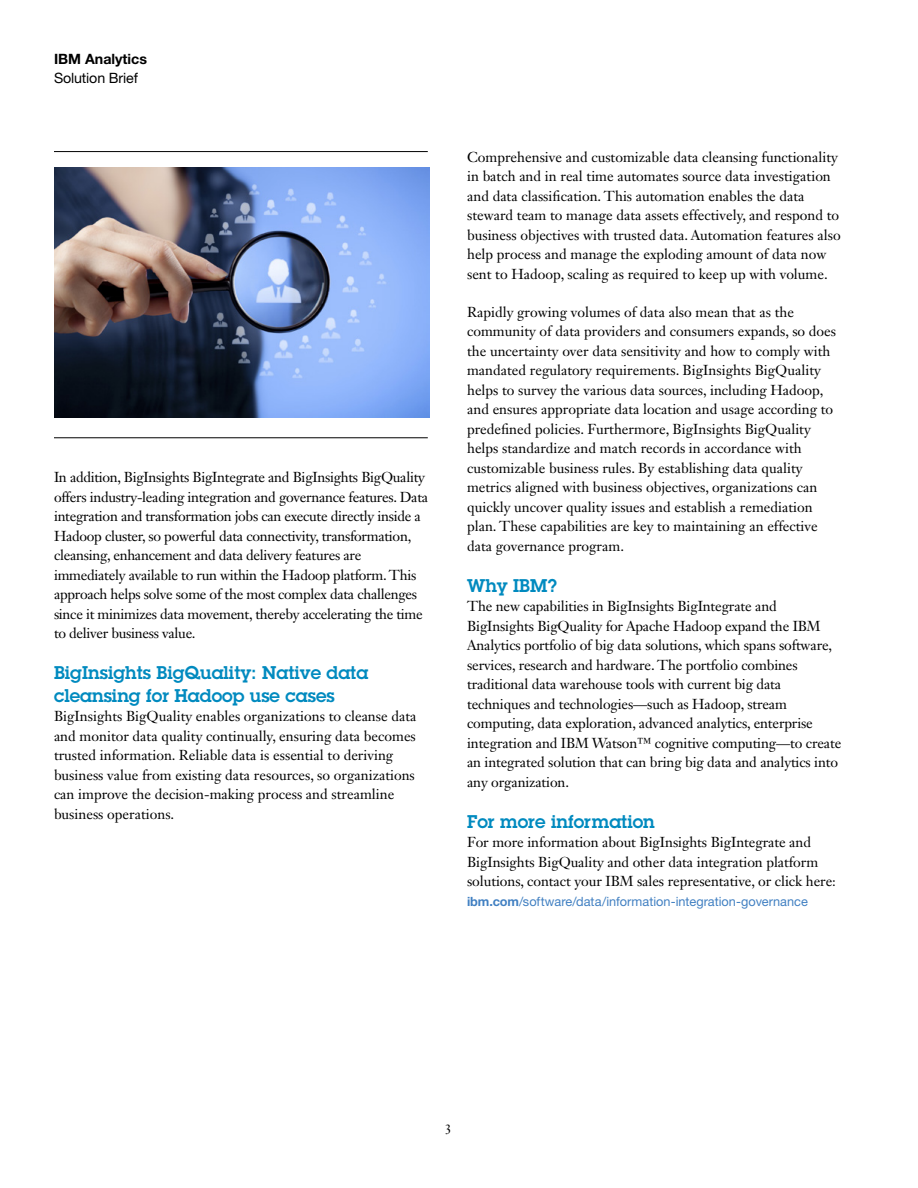
<style>
.page{position:relative;width:918px;height:1188px;background:#fff}
.page>*{position:absolute;margin:0;border:0;box-sizing:border-box;transform-origin:0 0}
.t1{font:600 18px/22.5px "Lubalin Graph Std";color:#008abf}
.t2{font:14.25px/19.5px "Janson Text LT Std";color:#000}
.t3{font:14.25px/19.5px "Janson Text LT Std";letter-spacing:-.02em;color:#000}
.t4{font:14.25px "Helvetica Neue LT Pro";letter-spacing:-.01em;color:#000}
.t5{font:700 14.25px "Helvetica Neue LT Pro";color:#000}
.t6{font:13.5px "Janson Text LT Std";color:#000}
.t7{font:12.75px "Helvetica Neue LT Pro";color:#4180c2}
.s1{font-weight:700}
</style>
<div class="page">
<hr style="left:54px;top:151px;width:374px;height:1px;background:#000">
<hr style="left:54px;top:437px;width:374px;height:1px;background:#000">
<img style="left:54px;top:167px;width:375px;height:251px">
<p class="t5" style="left:54px;top:50px;width:95px">IBM Analytics</p>
<p class="t4" style="left:54px;top:69px;width:85px">Solution Brief</p>
<p class="t3" style="left:54px;top:468px;width:376px">In addition, BigInsights BigIntegrate and BigInsights BigQuality offers industry-leading integration and governance features. Data integration and transformation jobs can execute directly inside a Hadoop cluster, so powerful data connectivity, transformation, cleansing, enhancement and data delivery features are immediately available to run within the Hadoop platform. This approach helps solve some of the most complex data challenges since it minimizes data movement, thereby accelerating the time to deliver business value.</p>
<p class="t1" style="left:54px;top:661px;width:316px">BigInsights BigQuality: Native data cleansing for Hadoop use cases</p>
<p class="t2" style="left:54px;top:706px;width:364px">BigInsights BigQuality enables organizations to cleanse data and monitor data quality continually, ensuring data becomes trusted information. Reliable data is essential to deriving business value from existing data resources, so organizations can improve the decision-making process and streamline business operations.</p>
<p class="t2" style="left:467px;top:147px;width:375px">Comprehensive and customizable data cleansing functionality in batch and in real time automates source data investigation and data classification. This automation enables the data steward team to manage data assets effectively, and respond to business objectives with trusted data. Automation features also help process and manage the exploding amount of data now sent to Hadoop, scaling as required to keep up with volume.</p>
<p class="t2" style="left:467px;top:302px;width:371px">Rapidly growing volumes of data also mean that as the community of data providers and consumers expands, so does the uncertainty over data sensitivity and how to comply with mandated regulatory requirements. BigInsights BigQuality helps to survey the various data sources, including Hadoop, and ensures appropriate data location and usage according to predefined policies. Furthermore, BigInsights BigQuality helps standardize and match records in accordance with customizable business rules. By establishing data quality metrics aligned with business objectives, organizations can quickly uncover quality issues and establish a remediation plan. These capabilities are key to maintaining an effective data governance program.</p>
<p class="t1" style="left:467px;top:574px;width:91px">Why IBM?</p>
<p class="t2" style="left:467px;top:596px;width:376px">The new capabilities in BigInsights BigIntegrate and BigInsights BigQuality for Apache Hadoop expand the IBM Analytics portfolio of big data solutions, which spans software, services, research and hardware. The portfolio combines traditional data warehouse tools with current big data techniques and technologies—such as Hadoop, stream computing, data exploration, advanced analytics, enterprise integration and IBM Watson™ cognitive computing—to create an integrated solution that can bring big data and analytics into any organization.</p>
<p class="t1" style="left:467px;top:810px;width:189px">For more information</p>
<p class="t2" style="left:467px;top:832px;width:370px">For more information about BigInsights BigIntegrate and<br>BigInsights BigQuality and other data integration platform solutions, contact your IBM sales representative, or click here:</p>
<p class="t7" style="left:467px;top:893px;width:342px"><span class="s1">ibm.com</span>/software/data/information-integration-governance</p>
<p class="t6" style="left:445px;top:1121px;width:9px">3</p>
</div>
